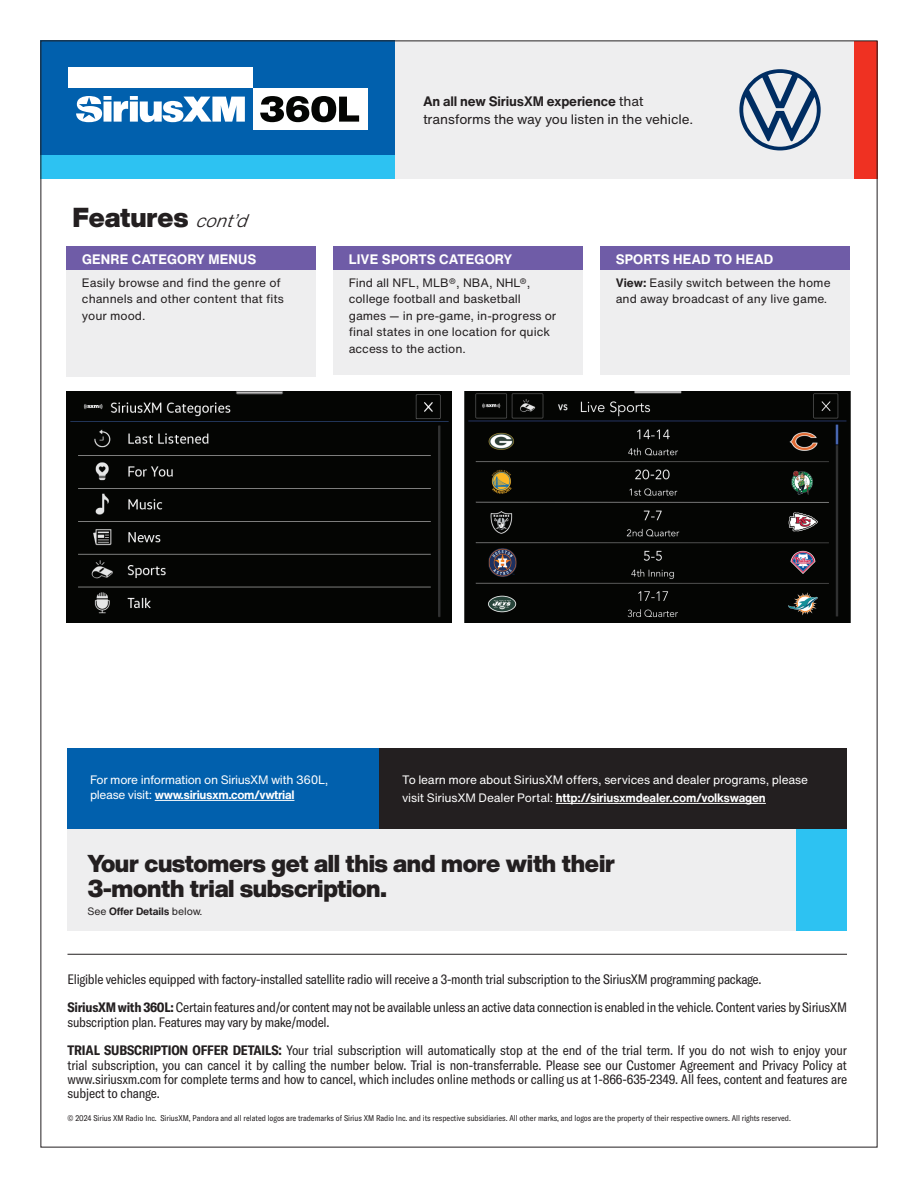
<style>
.page{position:relative;width:918px;height:1188px;background:#fff}
.page>*{position:absolute;margin:0;border:0;box-sizing:border-box;transform-origin:0 0}
.t1{font:900 27px "Helvetica Now Display";color:#231f20}
.t2{font:900 24px/25.5px "Helvetica Now Display";letter-spacing:-.01em;color:#231f20}
.t3{font:condensed 13.5px/28.5px "GT America";letter-spacing:-.02em;color:#231f20}
.t4{font:13.5px/18px "Helvetica Now Text";letter-spacing:-.01em;color:#231f20}
.t5{font:700 13.5px "Helvetica Now Text";letter-spacing:.01em;color:#fff}
.t6{font:12px/16.5px "Helvetica Now Text";color:#231f20}
.t7{font:12px/15px "Helvetica Now Text";letter-spacing:-.015em;color:#fff}
.t8{font:700 10.5px "Helvetica Now Text";letter-spacing:-.01em;color:#231f20}
.t9{font:condensed 8.25px "GT America";color:#231f20}
.s1{font-family:"Helvetica Now Var";font-weight:400;font-style:italic;font-size:18px}
.s2{font-weight:700}
.s3{font-weight:400}
</style>
<div class="page">
<hr style="left:68px;top:954px;width:779px;height:1px;background:#231f20">
<div style="left:67px;top:246px;width:249px;height:131px;background:#eeeeef"></div>
<div style="left:67px;top:246px;width:249px;height:24px;background:#6f5ca7"></div>
<div style="left:333px;top:246px;width:250px;height:129px;background:#eeeeef"></div>
<div style="left:333px;top:246px;width:250px;height:24px;background:#6f5ca7"></div>
<div style="left:600px;top:246px;width:250px;height:129px;background:#eeeeef"></div>
<div style="left:600px;top:246px;width:250px;height:24px;background:#6f5ca7"></div>
<img style="left:67px;top:392px;width:385px;height:231px">
<img style="left:465px;top:392px;width:385px;height:231px">
<div style="left:310px;top:41px;width:568px;height:138px;background:#eeeeef"></div>
<div style="left:40px;top:40px;width:355px;height:115px;background:#0160ad"></div>
<div style="left:253px;top:88px;width:115px;height:42px;background:#fff"></div>
<svg style="left:76px;top:96px;width:169px;height:26px"></svg>
<div style="left:69px;top:67px;width:184px;height:21px;background:#fff"></div>
<svg style="left:260px;top:96px;width:99px;height:26px"></svg>
<div style="left:40px;top:155px;width:355px;height:24px;background:#2dc2f2"></div>
<div style="left:854px;top:41px;width:24px;height:138px;background:#ef3122"></div>
<svg style="left:739px;top:69px;width:82px;height:81px"></svg>
<div style="left:68px;top:748px;width:779px;height:81px;background:#231f20"></div>
<div style="left:68px;top:748px;width:311px;height:81px;background:#0160ad"></div>
<hr style="left:155px;top:800px;width:139px;height:1px;background:#fff">
<hr style="left:556px;top:803px;width:210px;height:1px;background:#fff">
<div style="left:68px;top:829px;width:779px;height:102px;background:#eeeeef"></div>
<div style="left:796px;top:829px;width:51px;height:102px;background:#2dc2f2"></div>
<h1 class="t1" style="left:72px;top:199px;width:185px">Features <span class="s1">cont’d</span></h1>
<p class="t5" style="left:82px;top:250px;width:176px">GENRE CATEGORY MENUS</p>
<p class="t6" style="left:82px;top:274px;width:203px">Easily browse and find the genre of channels and other content that fits your mood.</p>
<p class="t4" style="left:423px;top:92px;width:272px"><span class="s2">An all new SiriusXM experience</span> that transforms the way you listen in the vehicle.</p>
<p class="t5" style="left:349px;top:250px;width:165px">LIVE SPORTS CATEGORY</p>
<p class="t6" style="left:349px;top:274px;width:209px">Find all NFL, MLB®, NBA, NHL®, college football and basketball games — in pre-game, in-progress or final states in one location for quick access to the action.</p>
<p class="t5" style="left:616px;top:250px;width:159px">SPORTS HEAD TO HEAD</p>
<p class="t6" style="left:616px;top:274px;width:216px"><span class="s2">View:</span> Easily switch between the home and away broadcast of any live game.</p>
<p class="t7" style="left:90px;top:772px;width:240px">For more information on SiriusXM with 360L, please visit: <span class="s2">www.siriusxm.com/vwtrial</span></p>
<p class="t7" style="left:402px;top:771px;width:408px;line-height:18px">To learn more about SiriusXM offers, services and dealer programs, please visit SiriusXM Dealer Portal: <span class="s2">http://siriusxmdealer.com/volkswagen</span></p>
<h2 class="t2" style="left:88px;top:851px;width:529px">Your customers get all this and more with their<br>3-month trial subscription.</h2>
<p class="t8" style="left:88px;top:905px;width:116px"><span class="s3">See</span> Offer Details <span class="s3">below.</span></p>
<p class="t3" style="left:68px;top:965px;width:781px">Eligible vehicles equipped with factory-installed satellite radio will receive a 3-month trial subscription to the SiriusXM programming package.<br><span class="s2">SiriusXM with 360L:</span> Certain features and/or content may not be available unless an active data connection is enabled in the vehicle. Content varies by SiriusXM</p>
<p class="t3" style="left:68px;top:1008px;width:781px">subscription plan. Features may vary by make/model.<br><span class="s2">TRIAL SUBSCRIPTION OFFER DETAILS:</span> Your trial subscription will automatically stop at the end of the trial term. If you do not wish to enjoy your</p>
<p class="t3" style="left:68px;top:1058px;width:781px;line-height:14.2px;text-align:justify">trial subscription, you can cancel it by calling the number below. Trial is non-transferrable. Please see our Customer Agreement and Privacy Policy at www.siriusxm.com for complete terms and how to cancel, which includes online methods or calling us at 1-866-635-2349. All fees, content and features are subject to change.</p>
<p class="t9" style="left:68px;top:1113px;width:725px">© 2024 Sirius XM Radio Inc. SiriusXM, Pandora and all related logos are trademarks of Sirius XM Radio Inc. and its respective subsidiaries. All other marks, and logos are the property of their respective owners. All rights reserved.</p>
</div>
